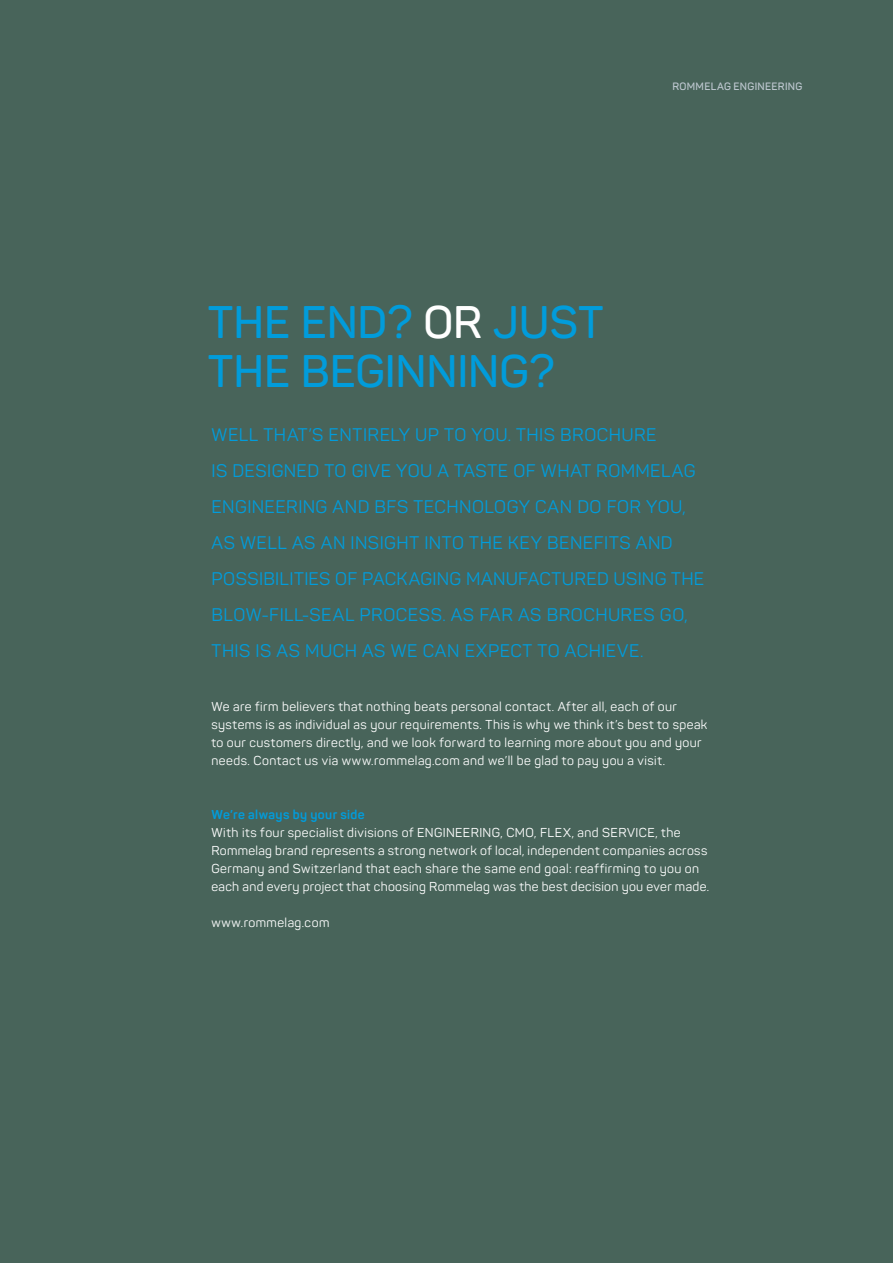
<style>
.page{position:relative;width:893px;height:1263px;background:#48645a}
.page>*{position:absolute;margin:0;border:0;box-sizing:border-box;transform-origin:0 0}
.t1{font:600 45px/49.5px "Panton";letter-spacing:-.005em;color:#019cdb}
.t2{font:18px/36px "Panton";letter-spacing:.025em;color:#019cdb}
.t3{font:12.75px/18px "Panton";letter-spacing:.035em;color:#fff}
.t4{font:700 12.75px "Panton";letter-spacing:.03em;color:#019cdb}
.t5{font:600 10.5px "Panton";letter-spacing:.03em;color:#c1cad3}
.s1{color:#fff}
</style>
<div class="page">
<p class="t5" style="left:672px;top:80px;width:131px">ROMMELAG ENGINEERING</p>
<h1 class="t1" style="left:208px;top:297px;width:397px">THE END? <span class="s1">OR</span> JUST<br>THE BEGINNING?</h1>
<p class="t2" style="left:211px;top:417px;width:494px">WELL THAT’S ENTIRELY UP TO YOU. THIS BROCHURE<br>IS DESIGNED TO GIVE YOU A TASTE OF WHAT ROMMELAG ENGINEERING AND BFS TECHNOLOGY CAN DO FOR YOU, AS WELL AS AN INSIGHT INTO THE KEY BENEFITS AND POSSIBILITIES OF PACKAGING MANUFACTURED USING THE BLOW-FILL-SEAL PROCESS. AS FAR AS BROCHURES GO, THIS IS AS MUCH AS WE CAN EXPECT TO ACHIEVE.</p>
<p class="t3" style="left:211px;top:698px;width:497px">We are firm believers that nothing beats personal contact. After all, each of our systems is as individual as your requirements. This is why we think it’s best to speak to our customers directly, and we look forward to learning more about you and your needs. Contact us via www.rommelag.com and we’ll be glad to pay you a visit.</p>
<p class="t4" style="left:211px;top:807px;width:155px">We’re always by your side</p>
<p class="t3" style="left:211px;top:824px;width:499px">With its four specialist divisions of ENGINEERING, CMO, FLEX, and SERVICE, the Rommelag brand represents a strong network of local, independent companies across Germany and Switzerland that each share the same end goal: reaffirming to you on each and every project that choosing Rommelag was the best decision you ever made.</p>
<p class="t3" style="left:211px;top:914px;width:120px">www.rommelag.com</p>
</div>
